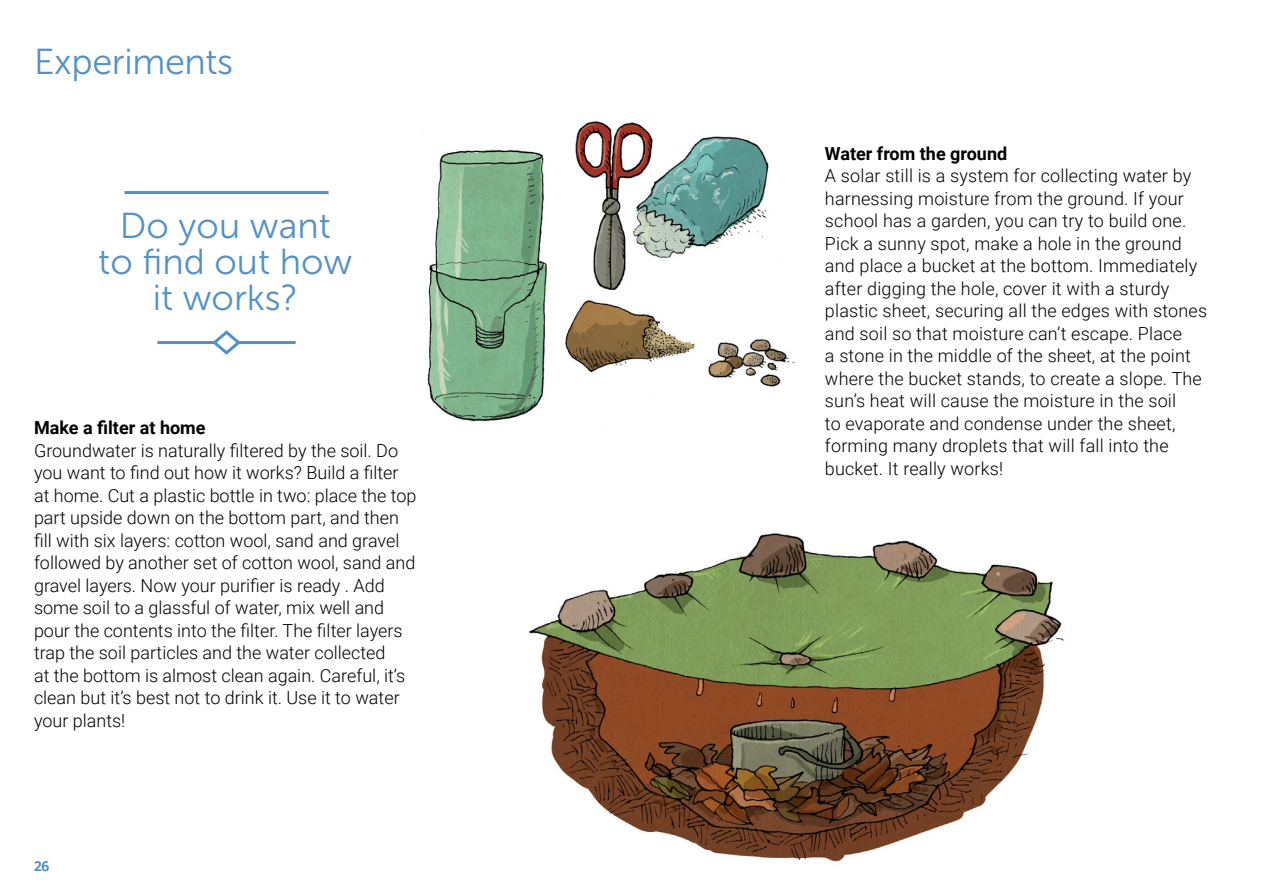
<style>
.page{position:relative;width:1263px;height:893px;background:#fff}
.page>*{position:absolute;margin:0;border:0;box-sizing:border-box;transform-origin:0 0}
.t1{font:36px/36px "Museo Sans 300";color:#5391c6;text-align:center}
.t2{font:300 18px/22.5px "Roboto";color:#000}
.t3{font:700 18px "Roboto";color:#000}
.t4{font:600 13.5px "Open Sans";color:#5391c6}
</style>
<div class="page">
<img style="left:422px;top:121px;width:373px;height:310px">
<hr style="left:124px;top:191px;width:205px;height:3px;background:#5391c6">
<hr style="left:157px;top:341px;width:139px;height:3px;background:#5391c6">
<svg style="left:214px;top:330px;width:25px;height:25px"></svg>
<img style="left:529px;top:533px;width:535px;height:329px">
<h1 class="t1" style="left:34px;top:44px;width:201px">Experiments</h1>
<h1 class="t1" style="left:98px;top:208px;width:256px">Do you want to find out how it works?</h1>
<p class="t3" style="left:34px;top:415px;width:173px">Make a filter at home</p>
<p class="t2" style="left:34px;top:438px;width:384px">Groundwater is naturally filtered by the soil. Do you want to find out how it works? Build a filter at home. Cut a plastic bottle in two: place the top part upside down on the bottom part, and then fill with six layers: cotton wool, sand and gravel followed by another set of cotton wool, sand and gravel layers. Now your purifier is ready . Add some soil to a glassful of water, mix well and pour the contents into the filter. The filter layers trap the soil particles and the water collected<br>at the bottom is almost clean again. Careful, it’s clean but it’s best not to drink it. Use it to water your plants!</p>
<p class="t4" style="left:34px;top:856px;width:17px">26</p>
<p class="t3" style="left:825px;top:141px;width:184px">Water from the ground</p>
<p class="t2" style="left:825px;top:164px;width:384px">A solar still is a system for collecting water by harnessing moisture from the ground. If your school has a garden, you can try to build one.<br>Pick a sunny spot, make a hole in the ground and place a bucket at the bottom. Immediately after digging the hole, cover it with a sturdy plastic sheet, securing all the edges with stones and soil so that moisture can’t escape. Place<br>a stone in the middle of the sheet, at the point where the bucket stands, to create a slope. The sun’s heat will cause the moisture in the soil<br>to evaporate and condense under the sheet, forming many droplets that will fall into the bucket. It really works!</p>
</div>
